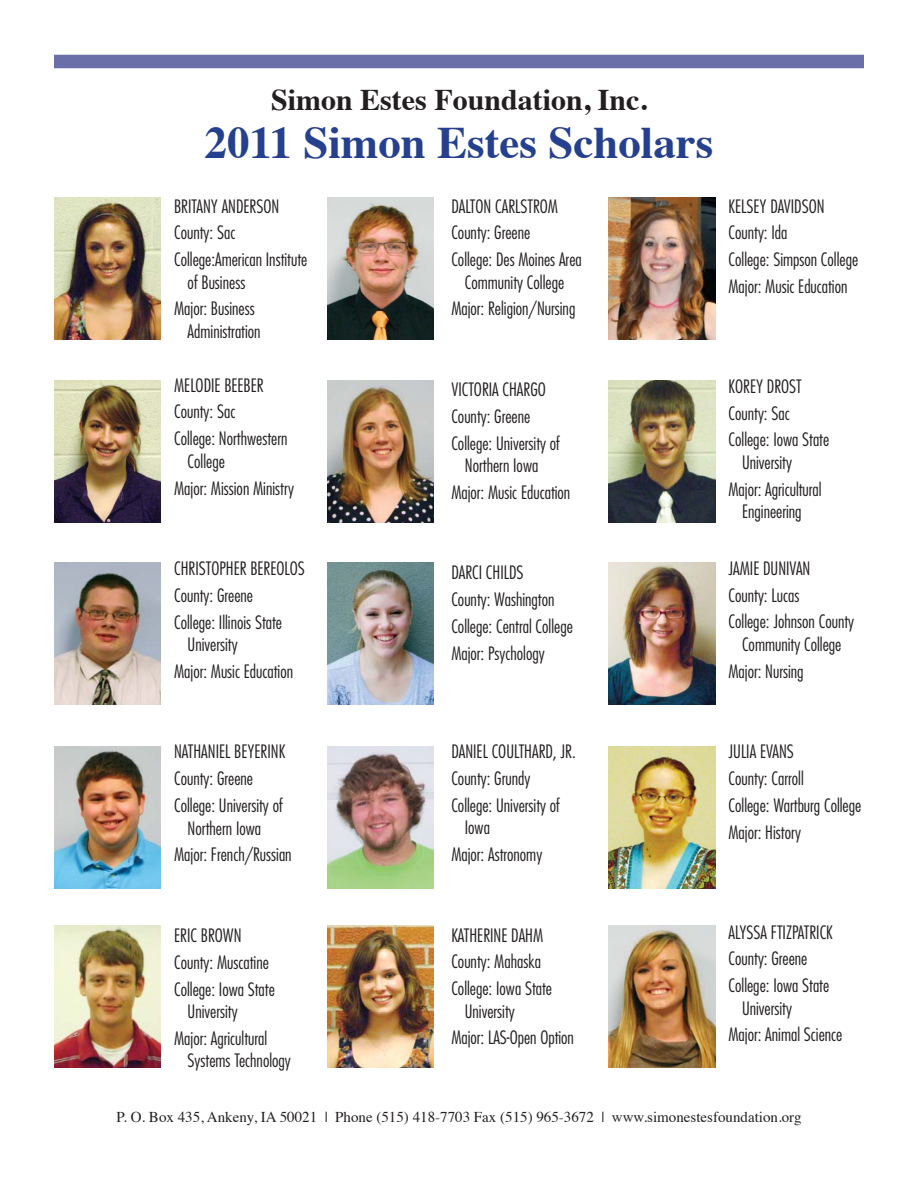
<style>
.page{position:relative;width:918px;height:1188px;background:#fff}
.page>*{position:absolute;margin:0;border:0;box-sizing:border-box;transform-origin:0 0}
.t1{font:700 45px "Times";color:#25408e}
.t2{font:700 30px "Times";color:#231f20}
.t3{font:300 condensed 18px/26.8px "Futura";color:#231f20}
.t4{font:15px "Times";color:#231f20}
</style>
<div class="page">
<img style="left:54px;top:198px;width:107px;height:142px">
<img style="left:54px;top:381px;width:107px;height:141px">
<img style="left:54px;top:563px;width:107px;height:142px">
<img style="left:54px;top:747px;width:107px;height:141px">
<img style="left:54px;top:925px;width:107px;height:142px">
<img style="left:327px;top:198px;width:107px;height:142px">
<img style="left:327px;top:381px;width:107px;height:141px">
<img style="left:327px;top:563px;width:107px;height:142px">
<img style="left:327px;top:747px;width:107px;height:141px">
<img style="left:327px;top:925px;width:107px;height:142px">
<img style="left:608px;top:198px;width:107px;height:142px">
<img style="left:608px;top:380px;width:107px;height:142px">
<img style="left:608px;top:747px;width:107px;height:141px">
<img style="left:608px;top:925px;width:107px;height:142px">
<div style="left:54px;top:55px;width:810px;height:13px;background:#6a6faa"></div>
<img style="left:608px;top:563px;width:107px;height:142px">
<h2 class="t2" style="left:271px;top:88px;width:377px">Simon Estes Foundation, Inc.</h2>
<h1 class="t1" style="left:205px;top:124px;width:510px">2011 Simon Estes Scholars</h1>
<p class="t3" style="left:174px;top:194px;width:135px">BRITANY ANDERSON<br>County: Sac<br>College:American Institute</p>
<p class="t3" style="left:174px;top:270px;width:82px;text-align:center">of Business<br>Major: Business</p>
<p class="t3" style="left:188px;top:319px;width:74px">Administration</p>
<p class="t3" style="left:174px;top:373px;width:115px">MELODIE BEEBER<br>County: Sac<br>College: Northwestern</p>
<p class="t3" style="left:174px;top:449px;width:121px;text-indent:14px">College<br>Major: Mission Ministry</p>
<p class="t3" style="left:174px;top:556px;width:132px">CHRISTOPHER BEREOLOS<br>County: Greene<br>College: Illinois State</p>
<p class="t3" style="left:174px;top:632px;width:121px;text-indent:14px">University<br>Major: Music Education</p>
<p class="t3" style="left:451px;top:194px;width:132px">DALTON CARLSTROM<br>County: Greene<br>College: Des Moines Area</p>
<p class="t3" style="left:451px;top:270px;width:126px;text-align:center">Community College<br>Major: Religion/Nursing</p>
<p class="t3" style="left:451px;top:377px;width:110px">VICTORIA CHARGO<br>County: Greene<br>College: University of</p>
<p class="t3" style="left:451px;top:453px;width:121px;text-indent:14px">Northern Iowa<br>Major: Music Education</p>
<p class="t3" style="left:451px;top:560px;width:123px">DARCI CHILDS<br>County: Washington<br>College: Central College<br>Major: Psychology</p>
<p class="t3" style="left:729px;top:194px;width:131px">KELSEY DAVIDSON<br>County: Ida<br>College: Simpson College<br>Major: Music Education</p>
<p class="t3" style="left:729px;top:374px;width:102px">KOREY DROST<br>County: Sac<br>College: Iowa State</p>
<p class="t3" style="left:729px;top:450px;width:95px;text-indent:14px">University<br>Major: Agricultural</p>
<p class="t3" style="left:742px;top:499px;width:61px">Engineering</p>
<p class="t3" style="left:729px;top:556px;width:127px">JAMIE DUNIVAN<br>County: Lucas<br>College: Johnson County</p>
<p class="t3" style="left:729px;top:632px;width:114px;text-indent:14px">Community College<br>Major: Nursing</p>
<p class="t3" style="left:174px;top:740px;width:113px">NATHANIEL BEYERINK<br>County: Greene<br>College: University of</p>
<p class="t3" style="left:174px;top:816px;width:119px;text-indent:14px">Northern Iowa<br>Major: French/Russian</p>
<p class="t3" style="left:174px;top:923px;width:102px">ERIC BROWN<br>County: Muscatine<br>College: Iowa State</p>
<p class="t3" style="left:174px;top:999px;width:95px;text-indent:14px">University<br>Major: Agricultural</p>
<p class="t3" style="left:188px;top:1048px;width:105px">Systems Technology</p>
<p class="t3" style="left:451px;top:739px;width:126px">DANIEL COULTHARD, JR.<br>County: Grundy<br>College: University of</p>
<p class="t3" style="left:451px;top:815px;width:93px;text-indent:14px">Iowa<br>Major: Astronomy</p>
<p class="t3" style="left:451px;top:923px;width:102px">KATHERINE DAHM<br>County: Mahaska<br>College: Iowa State</p>
<p class="t3" style="left:451px;top:999px;width:124px;text-indent:14px">University<br>Major: LAS-Open Option</p>
<p class="t3" style="left:729px;top:739px;width:134px">JULIA EVANS<br>County: Carroll<br>College: Wartburg College<br>Major: History</p>
<p class="t3" style="left:729px;top:920px;width:106px">ALYSSA FTIZPATRICK<br>County: Greene<br>College: Iowa State</p>
<p class="t3" style="left:729px;top:996px;width:115px;text-indent:14px">University<br>Major: Animal Science</p>
<p class="t4" style="left:116px;top:1111px;width:687px">P. O. Box 435, Ankeny, IA 50021 | Phone (515) 418-7703 Fax (515) 965-3672 | www.simonestesfoundation.org</p>
</div>
